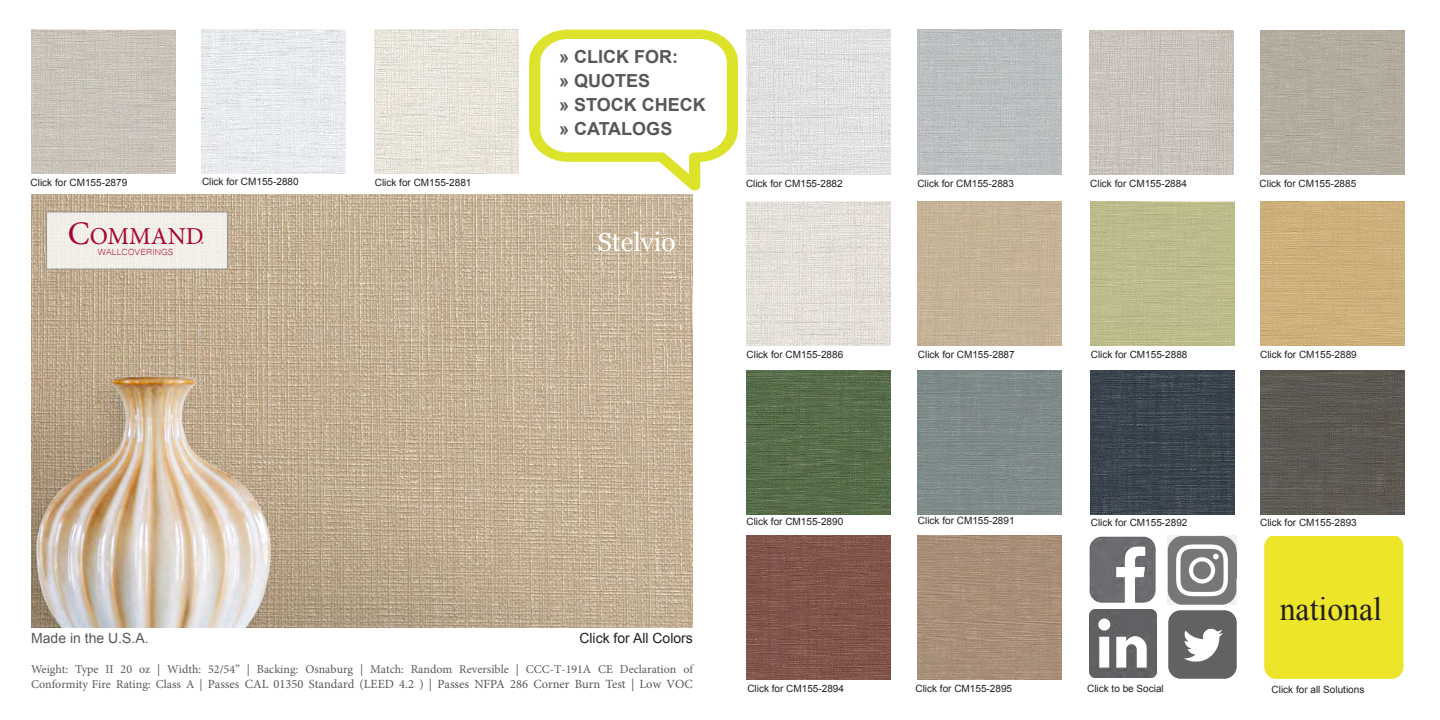
<style>
.page{position:relative;width:1440px;height:720px;background:#fff}
.page>*{position:absolute;margin:0;border:0;box-sizing:border-box;transform-origin:0 0}
.t1{font:32.9px "Times New Roman";color:#231f20}
.t2{font:26px "Georgia";color:#fff}
.t3{font:24.3px "Minion Pro";color:#a7032f}
.t4{font:700 18px "Arial";color:#57585a}
.t5{font:14px "Arial";color:#231f20}
.t6{font:14px "Arial";color:#57585a}
.t7{font:12.5px "Minion Pro";color:#57585a}
.t8{font:12px "Minion Pro";color:#57585a}
.t9{font:11.5px "Microsoft Yi Baiti";color:#a7032f}
.t10{font:10px "Arial";color:#231f20}
.t11{font:8.1px "Minion Pro";color:#a7032f}
.s1{font-size:32.9px}
.s2{font-size:12px}
</style>
<div class="page">
<svg style="left:529px;top:30px;width:209px;height:160px"></svg>
<img style="left:31px;top:194px;width:662px;height:434px">
<img style="left:31px;top:29px;width:144px;height:144px">
<img style="left:202px;top:29px;width:144px;height:144px">
<img style="left:374px;top:30px;width:144px;height:144px">
<div style="left:46px;top:212px;width:182px;height:58px;background:#f2eee9;border:1px solid #8e9091"></div>
<img style="left:747px;top:30px;width:144px;height:144px">
<img style="left:917px;top:30px;width:144px;height:144px">
<img style="left:1090px;top:30px;width:144px;height:144px">
<img style="left:1260px;top:30px;width:144px;height:144px">
<img style="left:1089px;top:536px;width:67px;height:67px">
<img style="left:1168px;top:536px;width:68px;height:66px">
<img style="left:1089px;top:610px;width:68px;height:67px">
<img style="left:1167px;top:602px;width:70px;height:77px">
<img style="left:747px;top:535px;width:144px;height:144px">
<img style="left:918px;top:535px;width:144px;height:144px">
<img style="left:747px;top:201px;width:143px;height:144px">
<img style="left:918px;top:201px;width:144px;height:144px">
<img style="left:1091px;top:202px;width:144px;height:144px">
<img style="left:1261px;top:201px;width:144px;height:145px">
<img style="left:747px;top:370px;width:143px;height:144px">
<img style="left:918px;top:370px;width:144px;height:145px">
<img style="left:1090px;top:370px;width:144px;height:145px">
<img style="left:1261px;top:370px;width:144px;height:145px">
<div style="left:1264px;top:536px;width:139px;height:143px;background:#ede52a"></div>
<p class="t10" style="left:31px;top:176px;width:98px">Click for CM155-2879</p>
<p class="t10" style="left:202px;top:175px;width:98px">Click for CM155-2880</p>
<p class="t10" style="left:375px;top:176px;width:98px">Click for CM155-2881</p>
<p class="t4" style="left:559px;top:45px;width:120px">» CLICK FOR:</p>
<p class="t4" style="left:559px;top:69px;width:93px">» QUOTES</p>
<p class="t4" style="left:559px;top:93px;width:148px">» STOCK CHECK</p>
<p class="t4" style="left:559px;top:117px;width:115px">» CATALOGS</p>
<p class="t3" style="left:68px;top:220px;width:137px"><span class="s1">C</span>OMMAND</p>
<p class="t9" style="left:98px;top:245px;width:77px">WALLCOVERINGS</p>
<p class="t11" style="left:201px;top:239px;width:4px">®</p>
<p class="t2" style="left:597px;top:223px;width:80px">Stelvio</p>
<p class="t10" style="left:746px;top:177px;width:98px">Click for CM155-2882</p>
<p class="t10" style="left:917px;top:177px;width:98px">Click for CM155-2883</p>
<p class="t10" style="left:1090px;top:177px;width:98px">Click for CM155-2884</p>
<p class="t10" style="left:1260px;top:177px;width:98px">Click for CM155-2885</p>
<p class="t10" style="left:747px;top:348px;width:98px">Click for CM155-2886</p>
<p class="t10" style="left:918px;top:348px;width:98px">Click for CM155-2887</p>
<p class="t10" style="left:1091px;top:348px;width:98px">Click for CM155-2888</p>
<p class="t10" style="left:1260px;top:348px;width:98px">Click for CM155-2889</p>
<p class="t6" style="left:31px;top:629px;width:119px">Made in the U.S.A.</p>
<p class="t5" style="left:579px;top:629px;width:115px">Click for All Colors</p>
<p class="t8" style="left:31px;top:661px;width:664px">Weight: Type II 20 oz | Width: 52/54” | Backing: Osnaburg | Match: Random Reversible | CCC-T-191A CE Declaration of</p>
<p class="t7" style="left:31px;top:676px;width:663px"><span class="s2">Conformity Fire Rating: Class A |</span> Passes CAL 01350 Standard (LEED 4.2 ) | Passes NFPA 286 Corner Burn Test | Low VOC</p>
<p class="t10" style="left:747px;top:515px;width:98px">Click for CM155-2890</p>
<p class="t10" style="left:918px;top:514px;width:98px">Click for CM155-2891</p>
<p class="t10" style="left:1091px;top:516px;width:98px">Click for CM155-2892</p>
<p class="t10" style="left:1260px;top:516px;width:98px">Click for CM155-2893</p>
<p class="t10" style="left:747px;top:682px;width:98px">Click for CM155-2894</p>
<p class="t10" style="left:915px;top:682px;width:98px">Click for CM155-2895</p>
<p class="t10" style="left:1087px;top:682px;width:78px">Click to be Social</p>
<p class="t1" style="left:1280px;top:587px;width:104px">national</p>
<p class="t10" style="left:1272px;top:683px;width:94px">Click for all Solutions</p>
</div>
